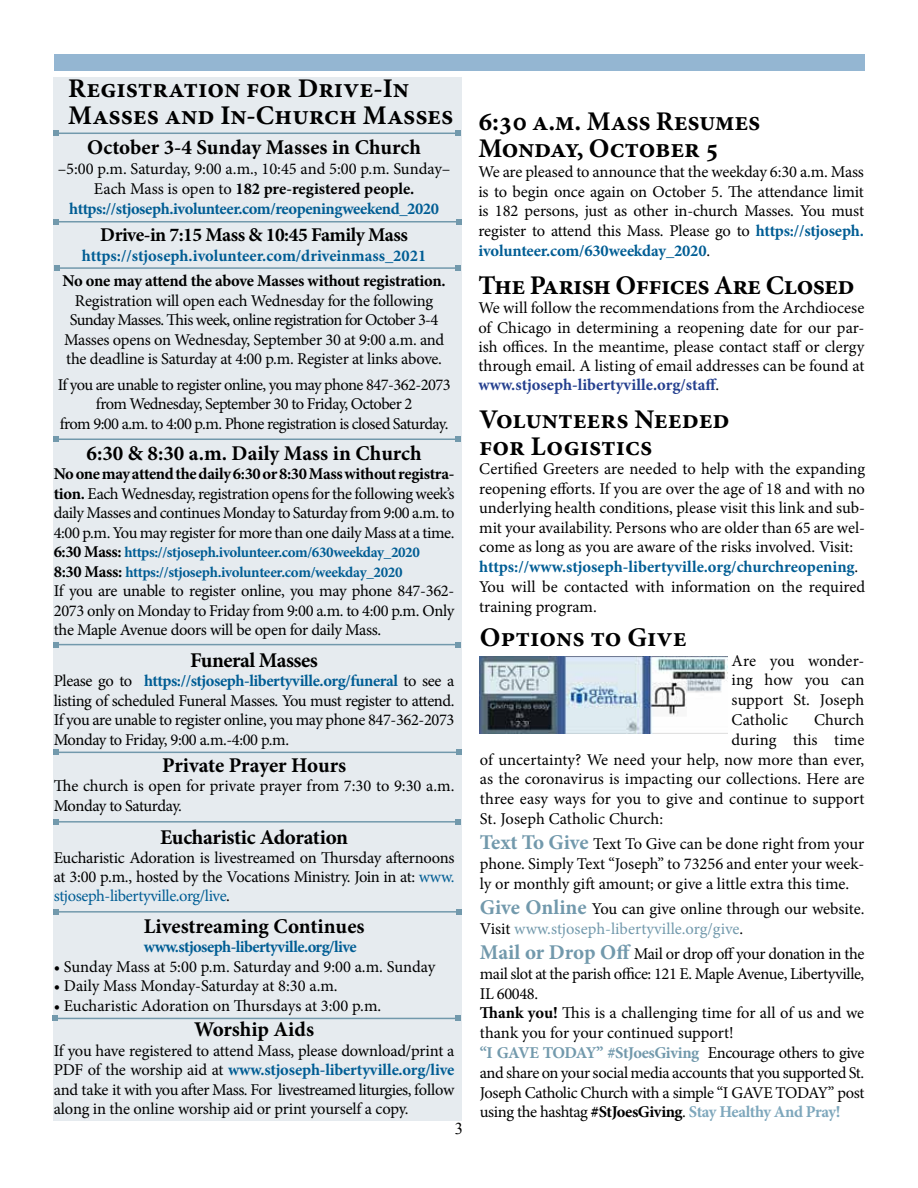
<style>
.page{position:relative;width:918px;height:1188px;background:#fff}
.page>*{position:absolute;margin:0;border:0;box-sizing:border-box;transform-origin:0 0}
.t1{font:700 27px/27px "Minion Pro";letter-spacing:-.005em;color:#000}
.t2{font:700 27px "Minion Pro";letter-spacing:-.025em;color:#000}
.t3{font:700 21px "Minion Pro";letter-spacing:-.01em;color:#000}
.t4{font:700 19.5px "Minion Pro";letter-spacing:-.035em;color:#000}
.t5{font:16.5px/19.8px "Minion Pro";letter-spacing:-.01em;color:#000;text-align:justify}
.t6{font:16.5px/19.5px "Minion Pro";letter-spacing:-.04em;color:#000;text-align:center}
.t7{font:700 16.5px "Minion Pro";color:#005d94}
.t8{font:700 16.5px "Minion Pro";color:#000}
.t9{font:16.5px "Times New Roman";color:#000}
.t10{font:700 15px/19.5px "Minion Pro";letter-spacing:-.025em;color:#005d94}
.s1{font-weight:700}
.s2{font-weight:700;color:#005d94}
.s3{font-size:16.5px;color:#000}
.s4{color:#005d94}
.s5{font-weight:700;color:#25408f}
.s6{font-weight:700;font-size:21px;color:#7299ac}
.s7{color:#7299ac}
.s8{font-weight:700;color:#7299ac}
.s9{font-weight:700;color:#7ea7bc}
</style>
<div class="page">
<div style="left:54px;top:77px;width:408px;height:1044px;background:#e6ebef"></div>
<hr style="left:56px;top:221px;width:403px;height:2px;background:#7299ac">
<svg style="left:53px;top:219px;width:6px;height:6px"></svg>
<svg style="left:456px;top:219px;width:6px;height:6px"></svg>
<hr style="left:56px;top:439px;width:402px;height:1px;background:#7299ac">
<svg style="left:53px;top:436px;width:6px;height:6px"></svg>
<svg style="left:455px;top:436px;width:6px;height:6px"></svg>
<hr style="left:56px;top:133px;width:402px;height:1px;background:#7299ac">
<svg style="left:53px;top:130px;width:6px;height:6px"></svg>
<svg style="left:455px;top:130px;width:6px;height:6px"></svg>
<hr style="left:56px;top:644px;width:402px;height:1px;background:#7299ac">
<svg style="left:53px;top:642px;width:6px;height:6px"></svg>
<svg style="left:455px;top:642px;width:6px;height:6px"></svg>
<hr style="left:57px;top:267px;width:401px;height:2px;background:#7299ac">
<svg style="left:54px;top:265px;width:6px;height:6px"></svg>
<svg style="left:455px;top:265px;width:6px;height:6px"></svg>
<hr style="left:56px;top:752px;width:403px;height:1px;background:#7299ac">
<svg style="left:53px;top:749px;width:6px;height:6px"></svg>
<svg style="left:456px;top:749px;width:6px;height:6px"></svg>
<hr style="left:56px;top:821px;width:402px;height:2px;background:#7299ac">
<svg style="left:53px;top:819px;width:6px;height:6px"></svg>
<svg style="left:455px;top:819px;width:6px;height:6px"></svg>
<hr style="left:56px;top:911px;width:403px;height:2px;background:#7299ac">
<svg style="left:53px;top:909px;width:6px;height:6px"></svg>
<svg style="left:456px;top:909px;width:6px;height:6px"></svg>
<hr style="left:55px;top:1018px;width:403px;height:1px;background:#7299ac">
<svg style="left:52px;top:1015px;width:6px;height:6px"></svg>
<svg style="left:455px;top:1015px;width:6px;height:6px"></svg>
<img style="left:480px;top:656px;width:247px;height:78px">
<h1 class="t1" style="left:68px;top:75px;width:387px">Registration for Drive-In<br>Masses and In-Church Masses</h1>
<p class="t3" style="left:87px;top:133px;width:335px">October 3-4 Sunday Masses in Church</p>
<p class="t5" style="left:58px;top:159px;width:394px;text-align:center">–5:00 p.m. Saturday, 9:00 a.m., 10:45 and 5:00 p.m. Sunday–<br>Each Mass is open to <span class="s1">182 pre-registered people. </span><span class="s2">https://stjoseph.ivolunteer.com/reopeningweekend_2020</span></p>
<p class="t4" style="left:100px;top:221px;width:309px">Drive-in 7:15 Mass &amp; 10:45 Family Mass</p>
<p class="t7" style="left:82px;top:244px;width:346px">https://stjoseph.ivolunteer.com/driveinmass_2021</p>
<p class="t8" style="left:63px;top:269px;width:385px">No one may attend the above Masses without registration.</p>
<p class="t5" style="left:64px;top:291px;width:382px;text-align:center">Registration will open each Wednesday for the following Sunday Masses. This week, online registration for October 3-4<br>Masses opens on Wednesday, September 30 at 9:00 a.m. and the deadline is Saturday at 4:00 p.m. Register at links above.</p>
<p class="t6" style="left:58px;top:375px;width:394px">If you are unable to register online, you may phone 847-362-2073 from Wednesday, September 30 to Friday, October 2<br>from 9:00 a.m. to 4:00 p.m. Phone registration is closed Saturday.</p>
<p class="t3" style="left:87px;top:438px;width:337px">6:30 &amp; 8:30 a.m. Daily Mass in Church</p>
<p class="t5" style="left:54px;top:464px;width:402px"><span class="s1">No one may attend the daily 6:30 or 8:30 Mass without registra&shy;tion.</span> Each Wednesday, registration opens for the following week’s daily Masses and continues Monday to Saturday from 9:00 a.m. to 4:00 p.m. You may register for more than one daily Mass at a time.</p>
<p class="t10" style="left:54px;top:543px;width:368px"><span class="s3">6:30 Mass:</span> https://stjoseph.ivolunteer.com/630weekday_2020<br><span class="s3">8:30 Mass:</span> https://stjoseph.ivolunteer.com/weekday_2020</p>
<p class="t5" style="left:54px;top:581px;width:402px">If you are unable to register online, you may phone 847-362- 2073 only on Monday to Friday from 9:00 a.m. to 4:00 p.m. Only the Maple Avenue doors will be open for daily Mass.</p>
<p class="t3" style="left:190px;top:645px;width:129px">Funeral Masses</p>
<p class="t5" style="left:54px;top:671px;width:402px">Please go to <span class="s2">https://stjoseph-libertyville.org/funeral</span> to see a listing of scheduled Funeral Masses. You must register to attend.<br>If you are unable to register online, you may phone 847-362-2073<br>Monday to Friday, 9:00 a.m.-4:00 p.m.</p>
<p class="t3" style="left:162px;top:750px;width:186px">Private Prayer Hours</p>
<p class="t5" style="left:54px;top:776px;width:402px">The church is open for private prayer from 7:30 to 9:30 a.m.<br>Monday to Saturday.</p>
<p class="t3" style="left:160px;top:822px;width:189px">Eucharistic Adoration</p>
<p class="t5" style="left:54px;top:848px;width:402px;line-height:19.2px">Eucharistic Adoration is livestreamed on Thursday afternoons at 3:00 p.m., hosted by the Vocations Ministry. Join in at: <span class="s4">www. stjoseph-libertyville.org/live</span>.</p>
<p class="t3" style="left:144px;top:911px;width:222px">Livestreaming Continues</p>
<p class="t7" style="left:144px;top:935px;width:214px">www.stjoseph-libertyville.org/live</p>
<p class="t5" style="left:54px;top:957px;width:383px">• Sunday Mass at 5:00 p.m. Saturday and 9:00 a.m. Sunday</p>
<p class="t5" style="left:54px;top:976px;width:285px">• Daily Mass Monday-Saturday at 8:30 a.m.</p>
<p class="t5" style="left:54px;top:996px;width:329px">• Eucharistic Adoration on Thursdays at 3:00 p.m.</p>
<p class="t3" style="left:194px;top:1015px;width:122px">Worship Aids</p>
<p class="t5" style="left:54px;top:1041px;width:402px">If you have registered to attend Mass, please download/print a PDF of the worship aid at <span class="s2">www.stjoseph-libertyville.org/live </span>and take it with you after Mass. For livestreamed liturgies, follow along in the online worship aid or print yourself a copy.</p>
<p class="t9" style="left:455px;top:1117px;width:10px">3</p>
<h1 class="t1" style="left:478px;top:108px;width:283px">6:30 a.m. Mass Resumes<br>Monday, October 5</h1>
<p class="t5" style="left:478px;top:162px;width:387px">We are pleased to announce that the weekday 6:30 a.m. Mass is to begin once again on October 5. The attendance limit is 182 persons, just as other in-church Masses. You must register to attend this Mass. Please go to <span class="s2">https://stjoseph. ivolunteer.com/630weekday_2020</span>.</p>
<h1 class="t2" style="left:478px;top:266px;width:378px">The Parish Offices Are Closed</h1>
<p class="t5" style="left:478px;top:299px;width:388px;line-height:19.2px">We will follow the recommendations from the Archdiocese of Chicago in determining a reopening date for our par&shy;ish offices. In the meantime, please contact staff or clergy through email. A listing of email addresses can be found at <span class="s5">www.stjoseph-libertyville.org/staff</span>.</p>
<h1 class="t1" style="left:479px;top:405px;width:252px">Volunteers Needed for Logistics</h1>
<p class="t5" style="left:479px;top:459px;width:387px;text-align:left">Certified Greeters are needed to help with the expanding reopening efforts. If you are over the age of 18 and with no underlying health conditions, please visit this link and sub&shy;mit your availability. Persons who are older than 65 are wel&shy;come as long as you are aware of the risks involved. Visit: <span class="s2">https://www.stjoseph-libertyville.org/churchreopening</span>.<br>You will be contacted with information on the required training program.</p>
<h1 class="t1" style="left:480px;top:623px;width:208px">Options to Give</h1>
<p class="t5" style="left:732px;top:650px;width:134px">Are you wonder&shy;ing how you can support St. Joseph Catholic</p>
<p class="t5" style="left:814px;top:710px;width:52px">Church</p>
<p class="t5" style="left:732px;top:730px;width:134px">during this time</p>
<p class="t5" style="left:480px;top:749px;width:386px">of uncertainty? We need your help, now more than ever,</p>
<p class="t5" style="left:480px;top:769px;width:386px">as the coronavirus is impacting our collections. Here are</p>
<p class="t5" style="left:480px;top:789px;width:386px">three easy ways for you to give and continue to support</p>
<p class="t5" style="left:480px;top:809px;width:185px">St. Joseph Catholic Church:</p>
<p class="t5" style="left:480px;top:834px;width:386px"><span class="s6">Text To Give</span> Text To Give can be done right from your phone. Simply Text “Joseph” to 73256 and enter your week&shy;ly or monthly gift amount; or give a little extra this time.</p>
<p class="t5" style="left:480px;top:899px;width:386px"><span class="s6">Give Online</span> You can give online through our website.<br>Visit <span class="s7">www.stjoseph-libertyville.org/give</span>.</p>
<p class="t5" style="left:480px;top:944px;width:386px;text-align:left"><span class="s6">Mail or Drop Off</span> Mail or drop off your donation in the mail slot at the parish office: 121 E. Maple Avenue, Libertyville, IL 60048.<br><span class="s1">Thank you!</span> This is a challenging time for all of us and we thank you for your continued support!<br><span class="s8">“I GAVE TODAY” #StJoesGiving</span> Encourage others to give and share on your social media accounts that you supported St.<br>Joseph Catholic Church with a simple “I GAVE TODAY” post using the hashtag <span class="s1">#StJoesGiving</span>. <span class="s9">Stay Healthy And Pray!</span></p>
</div>
